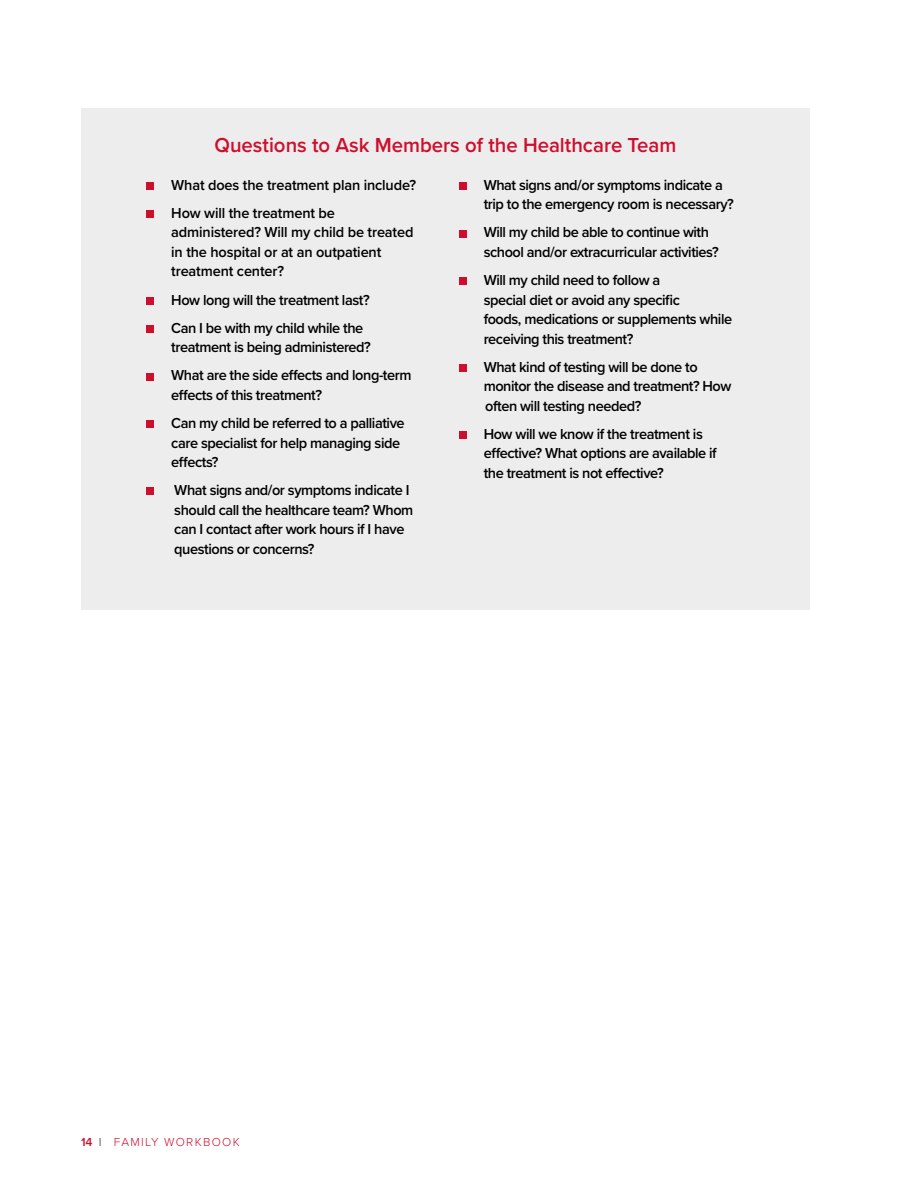
<style>
.page{position:relative;width:918px;height:1188px;background:#fff}
.page>*{position:absolute;margin:0;border:0;box-sizing:border-box;transform-origin:0 0}
.t1{font:600 21px "Proxima Nova";color:#ce0e2d}
.t2{font:600 15px/19.5px "Proxima Nova";letter-spacing:-.03em;color:#000}
.t3{font:600 15px/19.5px "Proxima Nova";letter-spacing:-.01em;color:#000}
.t4{font:300 12px "Proxima Nova";letter-spacing:.11em;color:#ce0e2d}
.s1{font-weight:600}
.s2{font-weight:600;color:#808285}
</style>
<div class="page">
<div style="left:81px;top:108px;width:729px;height:501px;background:#ededee"></div>
<div style="left:146px;top:182px;width:7px;height:8px;background:#ce0e2d"></div>
<div style="left:146px;top:210px;width:7px;height:8px;background:#ce0e2d"></div>
<div style="left:146px;top:297px;width:7px;height:8px;background:#ce0e2d"></div>
<div style="left:146px;top:325px;width:7px;height:8px;background:#ce0e2d"></div>
<div style="left:146px;top:373px;width:7px;height:7px;background:#ce0e2d"></div>
<div style="left:146px;top:421px;width:7px;height:7px;background:#ce0e2d"></div>
<div style="left:146px;top:488px;width:7px;height:7px;background:#ce0e2d"></div>
<div style="left:460px;top:182px;width:7px;height:8px;background:#ce0e2d"></div>
<div style="left:460px;top:230px;width:7px;height:7px;background:#ce0e2d"></div>
<div style="left:460px;top:278px;width:7px;height:7px;background:#ce0e2d"></div>
<div style="left:460px;top:364px;width:7px;height:8px;background:#ce0e2d"></div>
<div style="left:460px;top:431px;width:7px;height:8px;background:#ce0e2d"></div>
<h1 class="t1" style="left:214px;top:129px;width:464px">Questions to Ask Members of the Healthcare Team</h1>
<p class="t3" style="left:171px;top:170px;width:246px;line-height:28.2px">What does the treatment plan include?<br>How will the treatment be</p>
<p class="t3" style="left:171px;top:222px;width:244px">administered? Will my child be treated in the hospital or at an outpatient treatment center?</p>
<p class="t2" style="left:171px;top:285px;width:200px;line-height:28.2px">How long will the treatment last?<br>Can I be with my child while the</p>
<p class="t2" style="left:171px;top:333px;width:242px;line-height:28.2px">treatment is being administered?<br>What are the side effects and long-term</p>
<p class="t2" style="left:171px;top:380px;width:235px;line-height:28.2px">effects of this treatment?<br>Can my child be referred to a palliative</p>
<p class="t2" style="left:171px;top:432px;width:230px">care specialist for help managing side effects?</p>
<p class="t2" style="left:174px;top:480px;width:241px">What signs and/or symptoms indicate I should call the healthcare team? Whom can I contact after work hours if I have questions or concerns?</p>
<p class="t2" style="left:484px;top:175px;width:252px">What signs and/or symptoms indicate a trip to the emergency room is necessary?</p>
<p class="t2" style="left:484px;top:222px;width:237px">Will my child be able to continue with school and/or extracurricular activities?</p>
<p class="t2" style="left:484px;top:270px;width:250px">Will my child need to follow a<br>special diet or avoid any specific<br>foods, medications or supplements while receiving this treatment?</p>
<p class="t2" style="left:484px;top:357px;width:249px">What kind of testing will be done to monitor the disease and treatment? How often will testing needed?</p>
<p class="t2" style="left:484px;top:424px;width:235px">How will we know if the treatment is effective? What options are available if the treatment is not effective?</p>
<p class="t4" style="left:81px;top:1134px;width:160px"><span class="s1">14</span> <span class="s2">l</span> FAMILY WORKBOOK</p>
</div>
